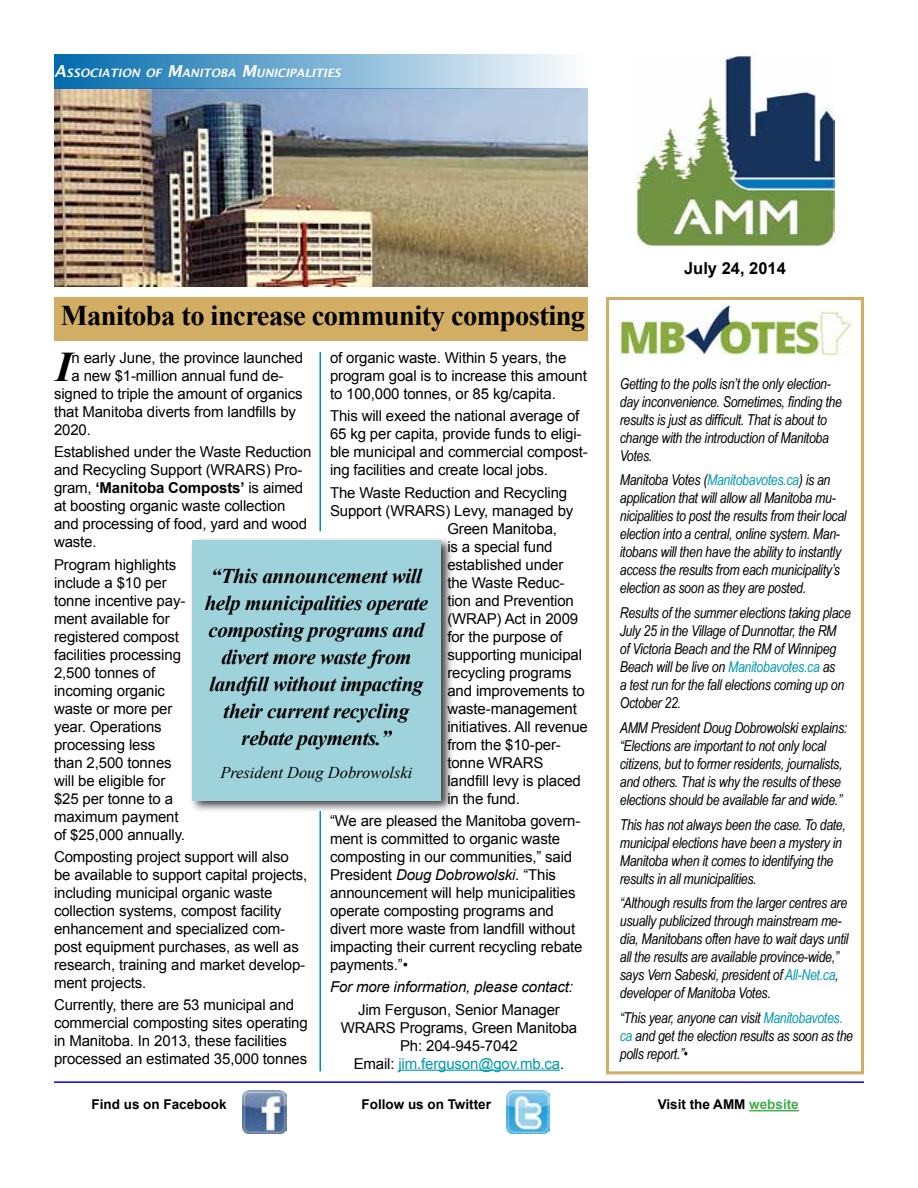
<style>
.page{position:relative;width:918px;height:1188px;background:#fff}
.page>*{position:absolute;margin:0;border:0;box-sizing:border-box;transform-origin:0 0}
.t1{font:italic 700 42.15px "Times New Roman";color:#000}
.t2{font:700 28.5px "Times New Roman";letter-spacing:-.02em;color:#000}
.t3{font:italic 700 21px/27px "Times New Roman";letter-spacing:-.02em;color:#000;text-align:center}
.t4{font:italic 16.5px "Times New Roman";color:#000}
.t5{font:700 16.5px "Arial";color:#000}
.t6{font:15px/18px "Arial";letter-spacing:-.01em;color:#000}
.t7{font:italic 15px/18px "Arial Narrow";letter-spacing:-.02em;color:#000}
.t8{font:italic 15px "Arial";letter-spacing:-.01em;color:#000}
.t9{font:700 13.5px "Arial";color:#000}
.t10{font:italic 600 11.55px "Lucida Sans";color:#fff}
.s1{font-size:16.5px}
.s2{font-style:italic}
.s3{color:#0099ad}
.s4{font-weight:700}
.s5{color:#41ad49}
</style>
<div class="page">
<img style="left:54px;top:89px;width:534px;height:198px">
<img style="left:635px;top:54px;width:200px;height:192px">
<div style="left:54px;top:54px;width:534px;height:35px;background:linear-gradient(to right,#006aac,#fcfdfe)"></div>
<hr style="left:54px;top:1081px;width:810px;height:2px;background:#00f">
<hr style="left:749px;top:1110px;width:50px;height:1px;background:#41ad49">
<img style="left:506px;top:1091px;width:44px;height:43px">
<img style="left:243px;top:1091px;width:43px;height:43px">
<div style="left:54px;top:297px;width:534px;height:43px;background:#d1ae63"></div>
<hr style="left:398px;top:1070px;width:162px;height:1px;background:#0099ad">
<div style="left:189px;top:537px;width:265px;height:276px;background:#000;opacity:.75"></div>
<div style="left:192px;top:540px;width:249px;height:260px;background:#9fd3dc"></div>
<hr style="left:320px;top:352px;width:1px;height:179px;background:#008db4">
<hr style="left:320px;top:811px;width:1px;height:260px;background:#008db4">
<img style="left:618px;top:303px;width:234px;height:53px">
<div style="left:606px;top:297px;width:258px;height:777px;border:3px solid #d1ae63"></div>
<p class="t10" style="left:54px;top:67px;width:288px"><span class="s1">A</span>SSOCIATION OF <span class="s1">M</span>ANITOBA <span class="s1">M</span>UNICIPALITIES</p>
<h2 class="t2" style="left:61px;top:296px;width:526px">Manitoba to increase community composting</h2>
<h1 class="t1" style="left:55px;top:338px;width:18px">I</h1>
<p class="t6" style="left:330px;top:349px;width:258px">of organic waste. Within 5 years, the program goal is to increase this amount to 100,000 tonnes, or 85 kg/capita.</p>
<p class="t6" style="left:330px;top:407px;width:259px">This will exeed the national average of 65 kg per capita, provide funds to eligi&shy;ble municipal and commercial compost&shy;ing facilities and create local jobs.</p>
<p class="t6" style="left:330px;top:484px;width:239px">The Waste Reduction and Recycling</p>
<p class="t6" style="left:330px;top:502px;width:245px">Support (WRARS) Levy, managed by</p>
<p class="t6" style="left:447px;top:520px;width:111px">Green Manitoba,</p>
<p class="t6" style="left:447px;top:538px;width:107px">is a special fund</p>
<p class="t6" style="left:447px;top:556px;width:117px">established under</p>
<p class="t6" style="left:447px;top:574px;width:119px">the Waste Reduc-</p>
<p class="t6" style="left:447px;top:592px;width:128px">tion and Prevention</p>
<p class="t6" style="left:447px;top:610px;width:132px">(WRAP) Act in 2009</p>
<p class="t6" style="left:447px;top:628px;width:117px">for the purpose of</p>
<p class="t6" style="left:447px;top:646px;width:136px">supporting municipal</p>
<p class="t6" style="left:447px;top:664px;width:126px">recycling programs</p>
<p class="t6" style="left:447px;top:682px;width:139px">and improvements to</p>
<p class="t6" style="left:447px;top:700px;width:131px">waste-management</p>
<p class="t6" style="left:447px;top:718px;width:142px">initiatives. All revenue</p>
<p class="t6" style="left:447px;top:736px;width:115px">from the $10-per-</p>
<p class="t6" style="left:447px;top:754px;width:98px">tonne WRARS</p>
<p class="t6" style="left:447px;top:772px;width:135px">landfill levy is placed</p>
<p class="t6" style="left:447px;top:790px;width:74px">in the fund.</p>
<p class="t6" style="left:330px;top:812px;width:254px">“We are pleased the Manitoba govern&shy;ment is committed to organic waste composting in our communities,” said President <span class="s2">Doug Dobrowolski</span>. “This announcement will help municipalities operate composting programs and divert more waste from landfill without impacting their current recycling rebate payments.”•</p>
<p class="t8" style="left:330px;top:977px;width:245px">For more information, please contact:</p>
<p class="t6" style="left:341px;top:1000px;width:238px;text-align:center">Jim Ferguson, Senior Manager<br>WRARS Programs, Green Manitoba<br>Ph: 204-945-7042<br>Email: <span class="s3">jim.ferguson@gov.mb.ca</span>.</p>
<p class="t6" style="left:71px;top:349px;width:233px">n early June, the province launched</p>
<p class="t6" style="left:71px;top:367px;width:214px">a new $1-million annual fund de-</p>
<p class="t6" style="left:54px;top:385px;width:250px">signed to triple the amount of organics</p>
<p class="t6" style="left:54px;top:403px;width:244px">that Manitoba diverts from landfills by</p>
<p class="t6" style="left:54px;top:421px;width:38px">2020.</p>
<p class="t6" style="left:54px;top:443px;width:259px">Established under the Waste Reduction and Recycling Support (WRARS) Pro&shy;gram, <span class="s4">‘Manitoba Composts’</span> is aimed at boosting organic waste collection and processing of food, yard and wood waste.</p>
<p class="t6" style="left:54px;top:556px;width:133px">Program highlights include a $10 per tonne incentive pay&shy;ment available for registered compost facilities processing<br>2,500 tonnes of incoming organic waste or more per year. Operations processing less than 2,500 tonnes will be eligible for $25 per tonne to a maximum payment of $25,000 annually.</p>
<p class="t6" style="left:54px;top:848px;width:255px">Composting project support will also be available to support capital projects, including municipal organic waste collection systems, compost facility enhancement and specialized com&shy;post equipment purchases, as well as research, training and market develop&shy;ment projects.</p>
<p class="t6" style="left:54px;top:996px;width:255px">Currently, there are 53 municipal and commercial composting sites operating in Manitoba. In 2013, these facilities processed an estimated 35,000 tonnes</p>
<h3 class="t3" style="left:205px;top:561px;width:225px">“This announcement will help municipalities operate composting programs and divert more waste from landfill without impacting their current recycling rebate payments.”</h3>
<p class="t4" style="left:220px;top:761px;width:194px">President Doug Dobrowolski</p>
<p class="t5" style="left:684px;top:257px;width:103px">July 24, 2014</p>
<p class="t7" style="left:620px;top:374px;width:224px">Getting to the polls isn’t the only election&shy;day inconvenience. Sometimes, finding the results is just as difficult. That is about to change with the introduction of Manitoba Votes.</p>
<p class="t7" style="left:620px;top:471px;width:228px">Manitoba Votes (<span class="s3">Manitobavotes.ca</span>) is an application that will allow all Manitoba mu&shy;nicipalities to post the results from their local election into a central, online system. Man&shy;itobans will then have the ability to instantly access the results from each municipality’s election as soon as they are posted.</p>
<p class="t7" style="left:620px;top:604px;width:233px">Results of the summer elections taking place July 25 in the Village of Dunnottar, the RM<br>of Victoria Beach and the RM of Winnipeg Beach will be live on <span class="s3">Manitobavotes.ca</span> as<br>a test run for the fall elections coming up on October 22.</p>
<p class="t7" style="left:620px;top:718px;width:229px">AMM President Doug Dobrowolski explains: “Elections are important to not only local citizens, but to former residents, journalists, and others. That is why the results of these elections should be available far and wide.”</p>
<p class="t7" style="left:620px;top:815px;width:228px">This has not always been the case. To date, municipal elections have been a mystery in Manitoba when it comes to identifying the results in all municipalities.</p>
<p class="t7" style="left:620px;top:894px;width:230px">“Although results from the larger centres are usually publicized through mainstream me&shy;dia, Manitobans often have to wait days until all the results are available province-wide,” says Vern Sabeski, president of <span class="s3">All-Net.ca</span>, developer of Manitoba Votes.</p>
<p class="t7" style="left:620px;top:1009px;width:235px">“This year, anyone can visit <span class="s3">Manitobavotes. ca</span> and get the election results as soon as the polls report.”•</p>
<p class="t9" style="left:92px;top:1096px;width:137px">Find us on Facebook</p>
<p class="t9" style="left:362px;top:1096px;width:131px">Follow us on Twitter</p>
<p class="t9" style="left:658px;top:1096px;width:142px">Visit the AMM <span class="s5">website</span></p>
</div>
